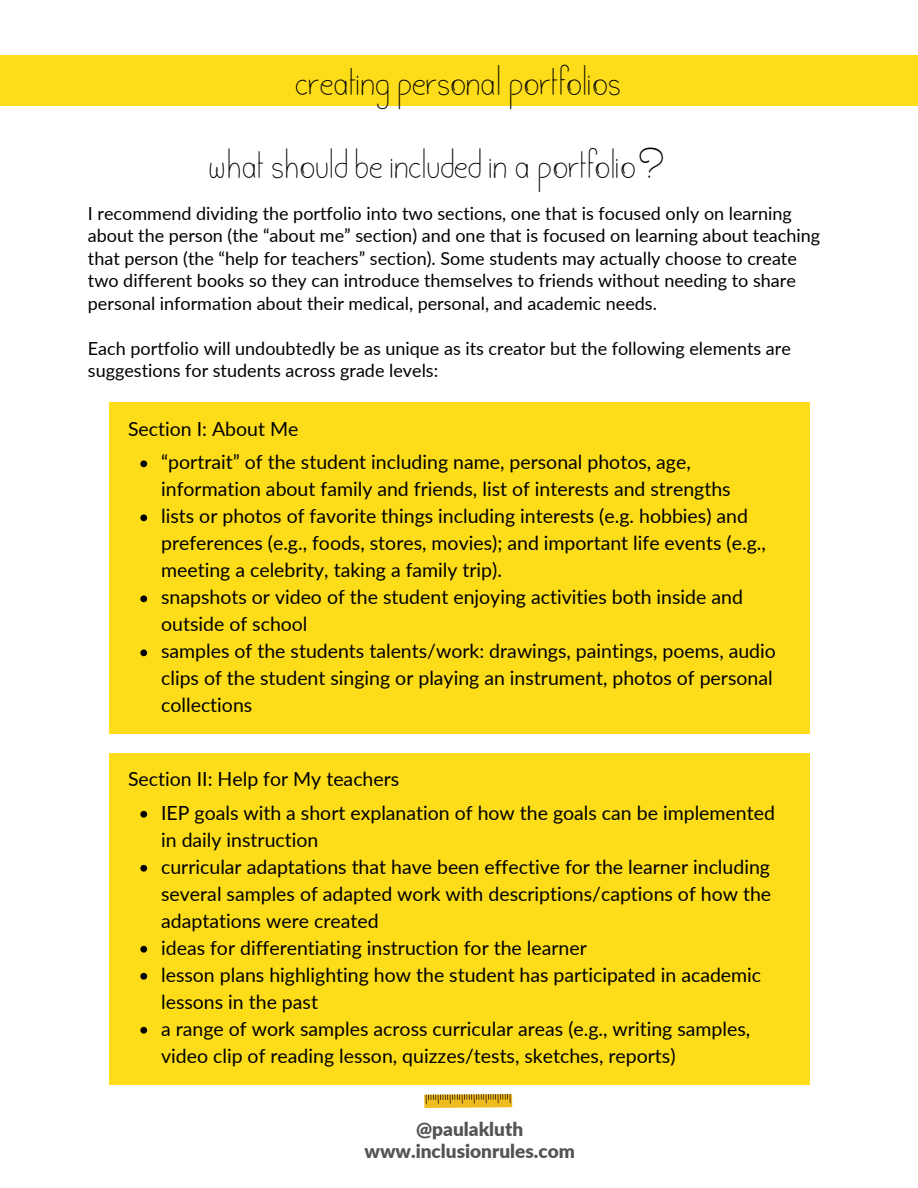
<style>
.page{position:relative;width:918px;height:1188px;background:#fff}
.page>*{position:absolute;margin:0;border:0;box-sizing:border-box;transform-origin:0 0}
.t1{font:39.9px "Hainzo k 123 v 3";color:#000}
.t2{font:39.6px "Hainzo k 123 v 3";color:#000}
.t3{font:19.5px/27px "Lato";color:#000}
.t4{font:900 19.05px "Lato";color:#545454}
.t5{font:18px/22.5px "Lato";color:#000}
</style>
<div class="page">
<div style="left:0;top:55px;width:918px;height:50px;background:#fddd19"></div>
<div style="left:109px;top:403px;width:700px;height:331px;background:#fddd19"></div>
<svg style="left:424px;top:1094px;width:89px;height:14px"></svg>
<svg style="left:140px;top:460px;width:7px;height:7px"></svg>
<svg style="left:140px;top:514px;width:7px;height:7px"></svg>
<svg style="left:140px;top:595px;width:7px;height:7px"></svg>
<svg style="left:140px;top:649px;width:7px;height:7px"></svg>
<div style="left:109px;top:753px;width:700px;height:332px;background:#fddd19"></div>
<svg style="left:140px;top:811px;width:7px;height:7px"></svg>
<svg style="left:140px;top:865px;width:7px;height:7px"></svg>
<svg style="left:140px;top:946px;width:7px;height:7px"></svg>
<svg style="left:140px;top:973px;width:7px;height:7px"></svg>
<svg style="left:140px;top:1027px;width:7px;height:7px"></svg>
<p class="t1" style="left:296px;top:56px;width:327px">creating personal portfolios</p>
<p class="t2" style="left:209px;top:139px;width:458px">what should be included in a portfolio?</p>
<p class="t5" style="left:88px;top:202px;width:734px">I recommend dividing the portfolio into two sections, one that is focused only on learning about the person (the “about me” section) and one that is focused on learning about teaching that person (the “help for teachers” section). Some students may actually choose to create two different books so they can introduce themselves to friends without needing to share personal information about their medical, personal, and academic needs.</p>
<p class="t5" style="left:88px;top:337px;width:705px">Each portfolio will undoubtedly be as unique as its creator but the following elements are suggestions for students across grade levels:</p>
<p class="t3" style="left:128px;top:415px;width:172px">Section I: About Me</p>
<p class="t3" style="left:161px;top:448px;width:571px">“portrait” of the student including name, personal photos, age, information about family and friends, list of interests and strengths</p>
<p class="t3" style="left:161px;top:502px;width:606px">lists or photos of favorite things including interests (e.g. hobbies) and preferences (e.g., foods, stores, movies); and important life events (e.g., meeting a celebrity, taking a family trip).</p>
<p class="t3" style="left:161px;top:583px;width:583px">snapshots or video of the student enjoying activities both inside and outside of school</p>
<p class="t3" style="left:161px;top:637px;width:616px">samples of the students talents/work: drawings, paintings, poems, audio clips of the student singing or playing an instrument, photos of personal collections</p>
<p class="t3" style="left:128px;top:765px;width:273px">Section II: Help for My teachers</p>
<p class="t3" style="left:161px;top:799px;width:615px">IEP goals with a short explanation of how the goals can be implemented in daily instruction</p>
<p class="t3" style="left:161px;top:853px;width:612px;text-align:justify">curricular adaptations that have been effective for the learner including several samples of adapted work with descriptions/captions of how the adaptations were created</p>
<p class="t3" style="left:161px;top:934px;width:427px">ideas for differentiating instruction for the learner</p>
<p class="t3" style="left:161px;top:961px;width:602px">lesson plans highlighting how the student has participated in academic lessons in the past</p>
<p class="t3" style="left:161px;top:1015px;width:591px">a range of work samples across curricular areas (e.g., writing samples, video clip of reading lesson, quizzes/tests, sketches, reports)</p>
<p class="t4" style="left:416px;top:1117px;width:109px">@paulakluth</p>
<p class="t4" style="left:365px;top:1139px;width:212px">www.inclusionrules.com</p>
</div>
